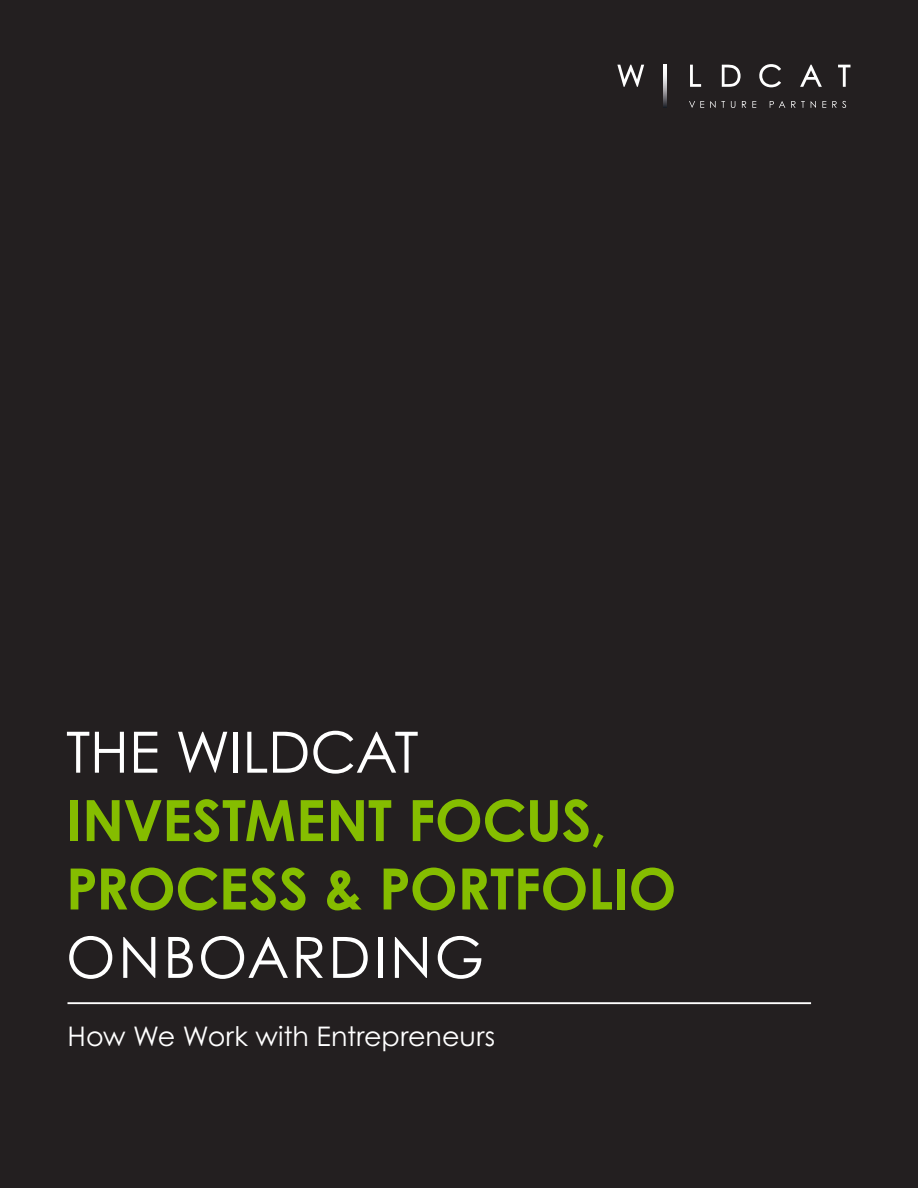
<style>
.page{position:relative;width:918px;height:1188px;background:#231f20}
.page>*{position:absolute;margin:0;border:0;box-sizing:border-box;transform-origin:0 0}
.t1{font:700 57px/68.4px "Century Gothic Pro";letter-spacing:-.01em;color:#85bd00}
.t2{font:57px "Century Gothic Pro";letter-spacing:-.01em;color:#fff}
.Intro_large_copy{font:27px "Century Gothic Pro";color:#fff}
.s1{font-weight:400;color:#fff}
</style>
<div class="page">
<svg style="left:664px;top:87px;width:3px;height:21px"></svg>
<svg style="left:689px;top:101px;width:15px;height:7px"></svg>
<svg style="left:710px;top:101px;width:15px;height:7px"></svg>
<svg style="left:731px;top:101px;width:4px;height:7px"></svg>
<svg style="left:742px;top:101px;width:4px;height:7px"></svg>
<svg style="left:752px;top:101px;width:4px;height:7px"></svg>
<svg style="left:770px;top:101px;width:15px;height:7px"></svg>
<svg style="left:791px;top:101px;width:14px;height:7px"></svg>
<svg style="left:811px;top:101px;width:5px;height:7px"></svg>
<svg style="left:822px;top:101px;width:4px;height:7px"></svg>
<svg style="left:832px;top:101px;width:14px;height:7px"></svg>
<svg style="left:617px;top:64px;width:233px;height:23px"></svg>
<hr style="left:68px;top:1002px;width:743px;height:2px;background:#fff">
<p class="t2" style="left:66px;top:717px;width:354px">THE WILDCAT</p>
<p class="t1" style="left:66px;top:785px;width:612px">INVESTMENT FOCUS,<br>PROCESS &amp; PORTFOLIO<br><span class="s1">ONBOARDING</span></p>
<p class="Intro_large_copy" style="left:68px;top:1020px;width:429px">How We Work with Entrepreneurs</p>
</div>
